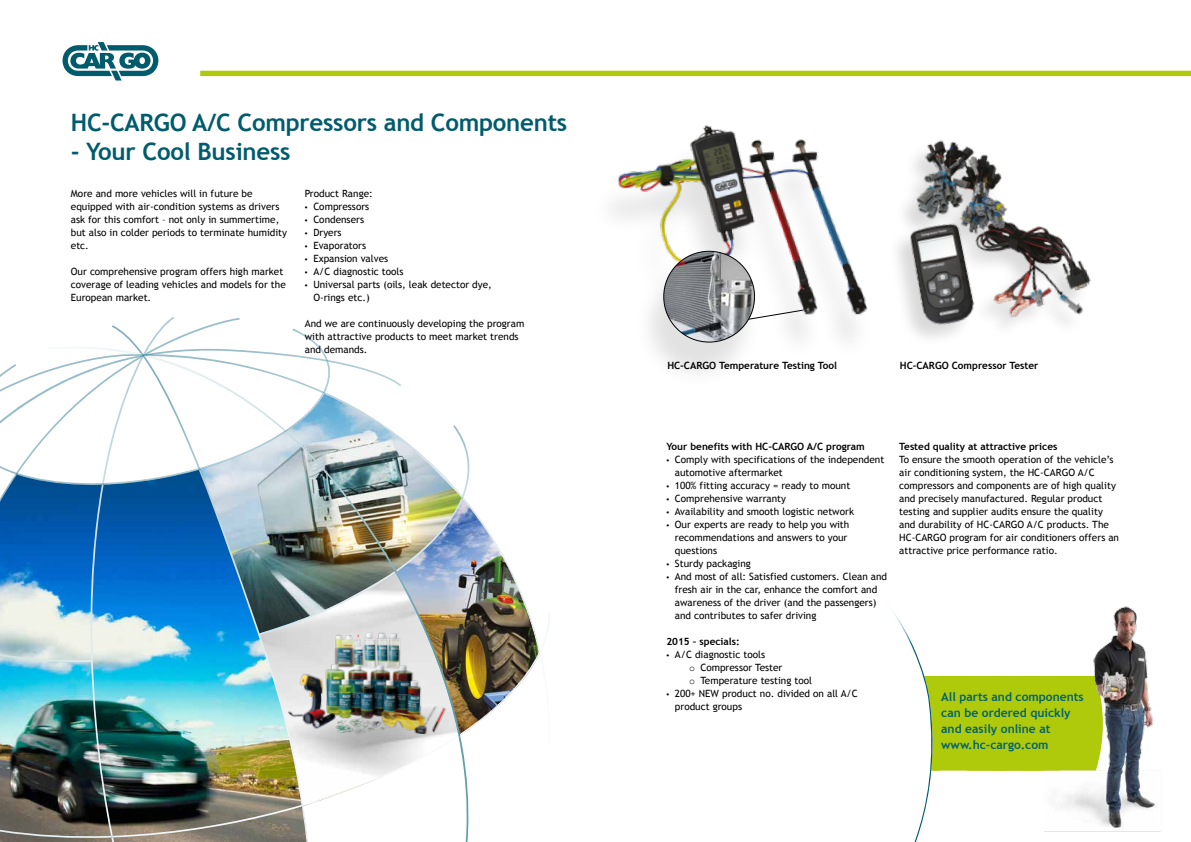
<style>
.page{position:relative;width:1191px;height:842px;background:#fff}
.page>*{position:absolute;margin:0;border:0;box-sizing:border-box;transform-origin:0 0}
.t1{font:700 24px "Trebuchet MS";letter-spacing:-.01em;color:#005b6c}
.t2{font:700 12px/16px "Trebuchet MS";color:#006170}
.t3{font:10px/13px "Trebuchet MS";color:#000}
.t4{font:700 10px "Trebuchet MS";color:#000}
.s1{font-family:"Myriad Pro"}
.s2{font-family:"Courier New"}
</style>
<div class="page">
<svg style="left:63px;top:42px;width:95px;height:39px"></svg>
<div style="left:200px;top:71px;width:991px;height:5px;background:#afca0b"></div>
<img style="left:0;top:328px;width:294px;height:514px">
<img style="left:0;top:329px;width:328px;height:156px">
<img style="left:0;top:654px;width:87px;height:9px">
<img style="left:114px;top:652px;width:85px;height:185px">
<img style="left:308px;top:736px;width:111px;height:69px">
<img style="left:4px;top:830px;width:83px;height:9px">
<img style="left:87px;top:500px;width:27px;height:342px">
<img style="left:142px;top:358px;width:1px;height:125px">
<img style="left:143px;top:317px;width:31px;height:36px">
<img style="left:0;top:818px;width:4px;height:24px">
<img style="left:0;top:500px;width:17px;height:2px">
<img style="left:0;top:358px;width:142px;height:142px">
<img style="left:145px;top:318px;width:95px;height:35px">
<img style="left:17px;top:358px;width:124px;height:50px">
<img style="left:0;top:406px;width:24px;height:18px">
<img style="left:328px;top:360px;width:73px;height:26px">
<img style="left:148px;top:349px;width:178px;height:12px">
<img style="left:324px;top:392px;width:226px;height:352px">
<img style="left:156px;top:354px;width:169px;height:39px">
<img style="left:0;top:354px;width:139px;height:38px">
<img style="left:199px;top:469px;width:109px;height:373px">
<img style="left:303px;top:806px;width:5px;height:36px">
<img style="left:143px;top:358px;width:57px;height:110px">
<img style="left:112px;top:325px;width:31px;height:28px">
<img style="left:285px;top:431px;width:175px;height:304px">
<img style="left:460px;top:736px;width:9px;height:106px">
<img style="left:145px;top:356px;width:140px;height:75px">
<svg style="left:458px;top:734px;width:4px;height:12px"></svg>
<svg style="left:49px;top:347px;width:7px;height:2px"></svg>
<img style="left:56px;top:347px;width:85px;height:7px">
<svg style="left:133px;top:353px;width:23px;height:5px"></svg>
<div style="left:527px;top:490px;width:23px;height:20px;background:#fff"></div>
<img style="left:285px;top:631px;width:163px;height:105px">
<img style="left:612px;top:125px;width:256px;height:213px">
<div style="left:633px;top:261px;width:129px;height:128px;background:#000;opacity:.12"></div>
<img style="left:664px;top:252px;width:90px;height:90px">
<svg style="left:748px;top:310px;width:55px;height:10px"></svg>
<img style="left:1034px;top:226px;width:57px;height:98px">
<div style="left:887px;top:141px;width:120px;height:206px;background:#000;opacity:.15"></div>
<img style="left:888px;top:140px;width:146px;height:191px">
<img style="left:893px;top:612px;width:42px;height:230px">
<svg style="left:924px;top:676px;width:120px;height:95px;background:#b1cb18"></svg>
<img style="left:1044px;top:606px;width:117px;height:226px">
<h1 class="t1" style="left:71px;top:108px;width:498px">HC-CARGO A/C Compressors and Components</h1>
<h1 class="t1" style="left:71px;top:136px;width:221px">- Your Cool Business</h1>
<p class="t3" style="left:71px;top:187px;width:218px">More and more vehicles will in future be equipped with air-condition systems as drivers ask for this comfort – not only in summertime, but also in colder periods to terminate humidity etc.</p>
<p class="t3" style="left:71px;top:265px;width:216px">Our comprehensive program offers high market coverage of leading vehicles and models for the<br>European market.</p>
<p class="t3" style="left:305px;top:187px;width:69px">Product Range:</p>
<p class="t3" style="left:305px;top:200px;width:66px"><span class="s1">•</span> Compressors</p>
<p class="t3" style="left:305px;top:213px;width:61px"><span class="s1">•</span> Condensers</p>
<p class="t3" style="left:305px;top:226px;width:38px"><span class="s1">•</span> Dryers</p>
<p class="t3" style="left:305px;top:239px;width:63px"><span class="s1">•</span> Evaporators</p>
<p class="t3" style="left:305px;top:252px;width:85px"><span class="s1">•</span> Expansion valves</p>
<p class="t3" style="left:305px;top:265px;width:100px"><span class="s1">•</span> A/C diagnostic tools</p>
<p class="t3" style="left:313px;top:278px;width:180px;text-indent:-8px"><span class="s1">•</span> Universal parts (oils, leak detector dye,<br>O-rings etc.)</p>
<p class="t3" style="left:305px;top:317px;width:221px">And we are continuously developing the program with attractive products to meet market trends and demands.</p>
<p class="t4" style="left:667px;top:359px;width:171px">HC-CARGO Temperature Testing Tool</p>
<p class="t4" style="left:900px;top:359px;width:140px">HC-CARGO Compressor Tester</p>
<p class="t4" style="left:666px;top:440px;width:200px">Your benefits with HC-CARGO A/C program</p>
<p class="t3" style="left:675px;top:453px;width:211px;text-indent:-8px"><span class="s1">•</span> Comply with specifications of the independent automotive aftermarket</p>
<p class="t3" style="left:666px;top:479px;width:185px"><span class="s1">•</span> 100% fitting accuracy = ready to mount</p>
<p class="t3" style="left:666px;top:492px;width:121px"><span class="s1">•</span> Comprehensive warranty</p>
<p class="t3" style="left:666px;top:505px;width:189px"><span class="s1">•</span> Availability and smooth logistic network</p>
<p class="t3" style="left:675px;top:518px;width:176px;text-indent:-8px"><span class="s1">•</span> Our experts are ready to help you with recommendations and answers to your questions</p>
<p class="t3" style="left:666px;top:557px;width:86px"><span class="s1">•</span> Sturdy packaging</p>
<p class="t3" style="left:675px;top:570px;width:214px;text-indent:-8px"><span class="s1">•</span> And most of all: Satisfied customers. Clean and fresh air in the car, enhance the comfort and awareness of the driver (and the passengers) and contributes to safer driving</p>
<p class="t4" style="left:666px;top:635px;width:75px">2015 – specials:</p>
<p class="t3" style="left:689px;top:648px;width:124px;text-indent:-23px"><span class="s1">•</span> A/C diagnostic tools<br><span class="s2">o</span> Compressor Tester<br><span class="s2">o</span> Temperature testing tool</p>
<p class="t3" style="left:675px;top:687px;width:184px;text-indent:-8px"><span class="s1">•</span> 200+ NEW product no. divided on all A/C product groups</p>
<p class="t4" style="left:899px;top:440px;width:160px">Tested quality at attractive prices</p>
<p class="t3" style="left:899px;top:453px;width:221px">To ensure the smooth operation of the vehicle’s air conditioning system, the HC-CARGO A/C compressors and components are of high quality and precisely manufactured. Regular product testing and supplier audits ensure the quality and durability of HC-CARGO A/C products. The HC-CARGO program for air conditioners offers an attractive price performance ratio.</p>
<p class="t2" style="left:941px;top:689px;width:144px">All parts and components can be ordered quickly and easily online at www.hc-cargo.com</p>
</div>
